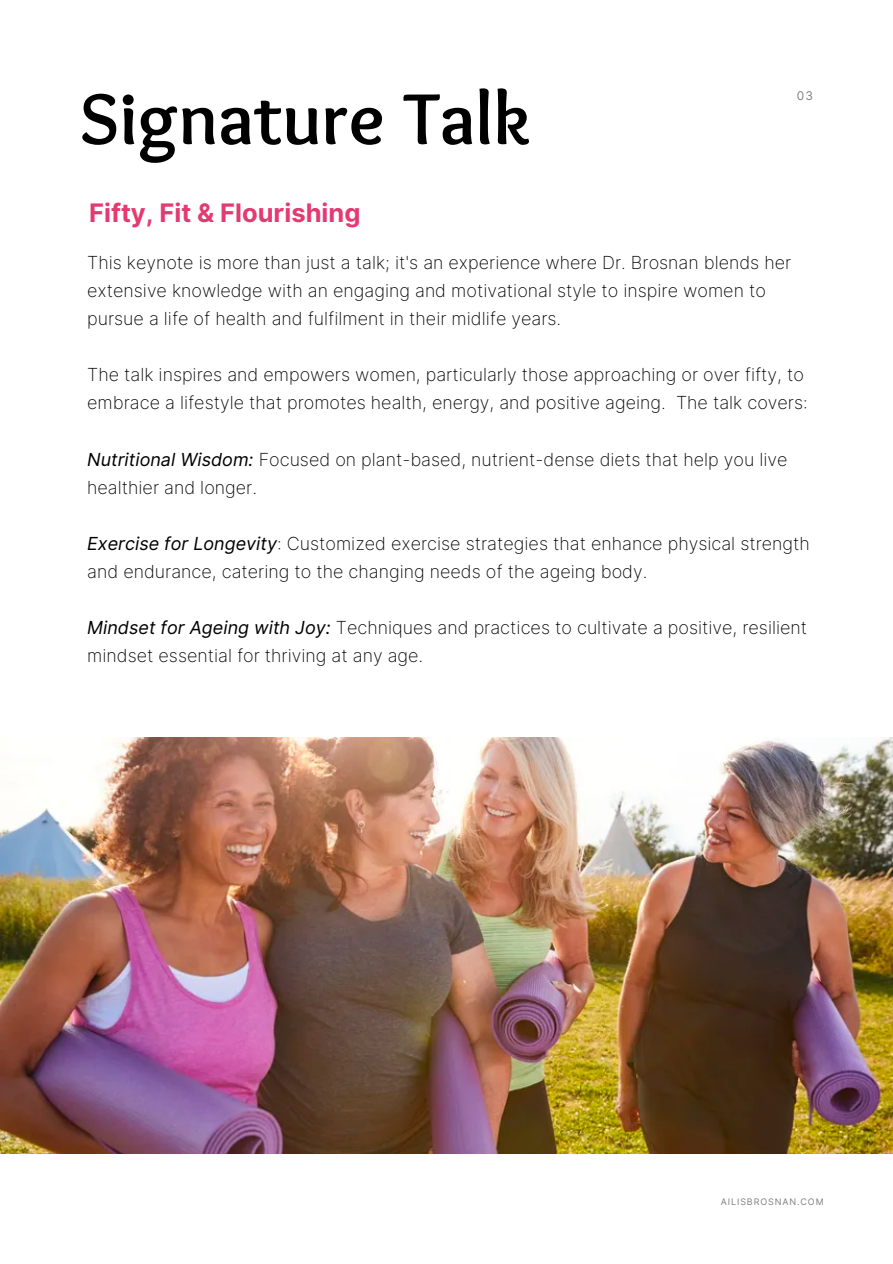
<style>
.page{position:relative;width:893px;height:1264px;background:#fff}
.page>*{position:absolute;margin:0;border:0;box-sizing:border-box;transform-origin:0 0}
.t1{font:700 75px "Sukar";color:#000}
.t2{font:700 25.5px "Inter";color:#e33a71}
.t3{font:200 18px/28px "Inter";color:#000}
.t4{font:12px "Inter";color:#7f7f7f}
.t5{font:9px "Inter";letter-spacing:.1em;color:#7f7f7f}
.s1{font-weight:400;font-style:italic}
</style>
<div class="page">
<img style="left:0;top:737px;width:892px;height:416px">
<p class="t1" style="left:79px;top:76px;width:452px">Signature Talk</p>
<p class="t4" style="left:796px;top:88px;width:18px">03</p>
<p class="t2" style="left:89px;top:198px;width:273px">Fifty, Fit &amp; Flourishing</p>
<p class="t3" style="left:87px;top:248px;width:705px">This keynote is more than just a talk; it's an experience where Dr. Brosnan blends her extensive knowledge with an engaging and motivational style to inspire women to pursue a life of health and fulfilment in their midlife years.</p>
<p class="t3" style="left:87px;top:360px;width:722px">The talk inspires and empowers women, particularly those approaching or over fifty, to embrace a lifestyle that promotes health, energy, and positive ageing. The talk covers:</p>
<p class="t3" style="left:87px;top:445px;width:701px"><span class="s1">Nutritional Wisdom:</span> Focused on plant-based, nutrient-dense diets that help you live healthier and longer.</p>
<p class="t3" style="left:87px;top:529px;width:724px"><span class="s1">Exercise for Longevity</span>: Customized exercise strategies that enhance physical strength and endurance, catering to the changing needs of the ageing body.</p>
<p class="t3" style="left:87px;top:613px;width:721px"><span class="s1">Mindset for Ageing with Joy:</span> Techniques and practices to cultivate a positive, resilient mindset essential for thriving at any age.</p>
<p class="t5" style="left:720px;top:1195px;width:104px">AILISBROSNAN.COM</p>
</div>
